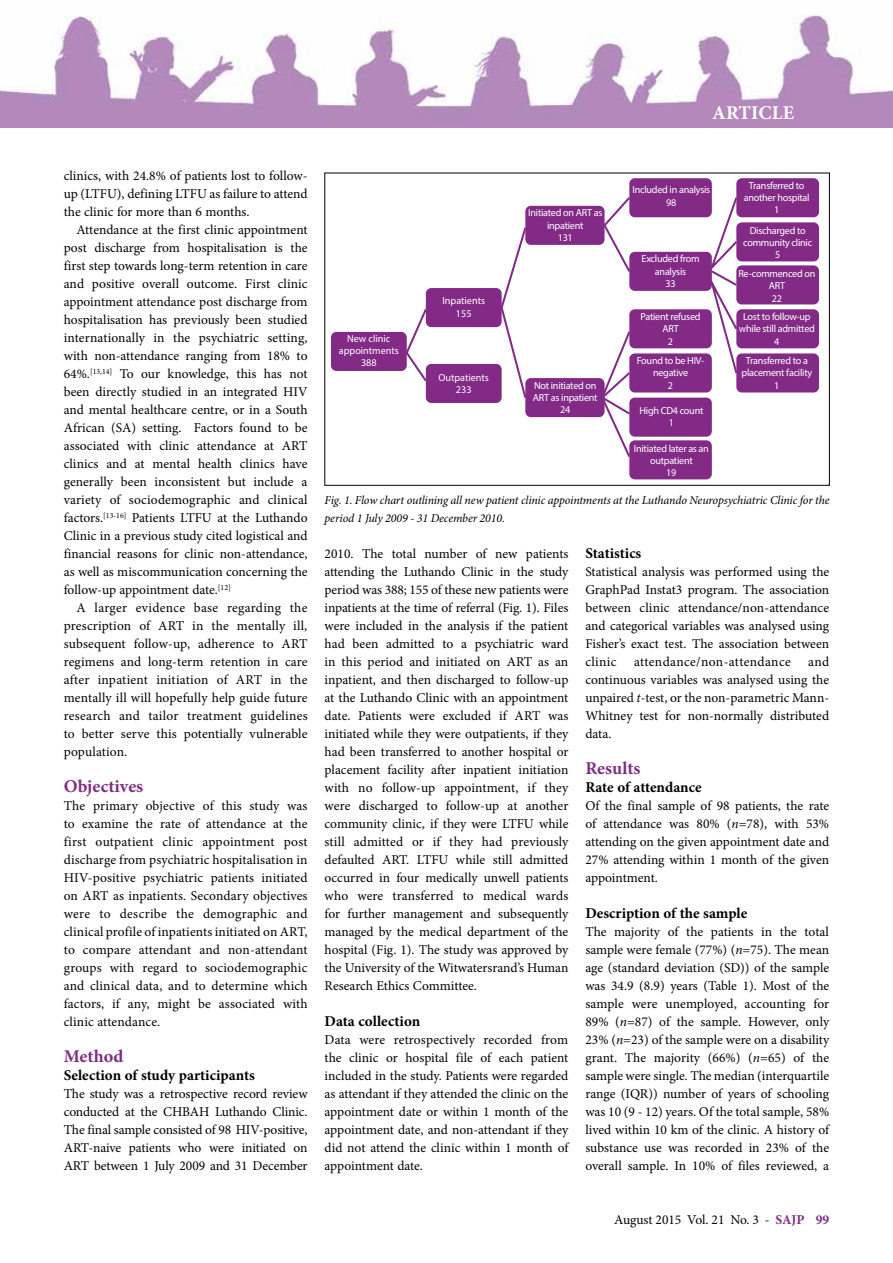
<style>
.page{position:relative;width:893px;height:1263px;background:#fff}
.page>*{position:absolute;margin:0;border:0;box-sizing:border-box;transform-origin:0 0}
.t1{font:700 19.5px "Minion Pro";letter-spacing:.01em;color:#fff}
.t2{font:700 18px "Minion Pro";color:#822a85}
.t3{font:700 15px "Minion Pro";color:#000}
.t4{font:13.5px/18px "Minion Pro";color:#000;text-align:justify}
.t5{font:13.5px "Minion Pro";letter-spacing:.025em;color:#000}
.t6{font:italic 12px/18px "Minion Pro";letter-spacing:-.015em;color:#000}
.t7{font:10.2px/12.3px "Myriad Pro";letter-spacing:-.025em;color:#fff;text-align:center}
.t8{font:10.2px/12.3px "Myriad Pro";color:#fff;text-align:center}
.s1{font-style:italic}
.s2{font-weight:700;color:#822a85}
</style>
<div class="page">
<img style="left:0;top:15px;width:893px;height:113px">
<div style="left:525px;top:206px;width:80px;height:39px;background:#822a85;border-radius:5px"></div>
<div style="left:629px;top:178px;width:83px;height:39px;background:#822a85;border-radius:5px"></div>
<div style="left:525px;top:378px;width:80px;height:39px;background:#822a85;border-radius:5px"></div>
<div style="left:426px;top:288px;width:76px;height:39px;background:#822a85;border-radius:5px"></div>
<div style="left:426px;top:364px;width:76px;height:39px;background:#822a85;border-radius:5px"></div>
<div style="left:331px;top:332px;width:76px;height:39px;background:#822a85;border-radius:5px"></div>
<div style="left:629px;top:252px;width:83px;height:39px;background:#822a85;border-radius:5px"></div>
<div style="left:629px;top:309px;width:83px;height:39px;background:#822a85;border-radius:5px"></div>
<div style="left:629px;top:353px;width:83px;height:39px;background:#822a85;border-radius:5px"></div>
<div style="left:629px;top:398px;width:83px;height:39px;background:#822a85;border-radius:5px"></div>
<div style="left:629px;top:440px;width:83px;height:39px;background:#822a85;border-radius:5px"></div>
<div style="left:736px;top:178px;width:83px;height:39px;background:#822a85;border-radius:5px"></div>
<div style="left:736px;top:222px;width:83px;height:39px;background:#822a85;border-radius:5px"></div>
<div style="left:736px;top:265px;width:83px;height:39px;background:#822a85;border-radius:5px"></div>
<div style="left:736px;top:309px;width:83px;height:39px;background:#822a85;border-radius:5px"></div>
<div style="left:736px;top:353px;width:83px;height:39px;background:#822a85;border-radius:5px"></div>
<svg style="left:404px;top:307px;width:25px;height:77px"></svg>
<svg style="left:499px;top:225px;width:29px;height:175px"></svg>
<svg style="left:602px;top:195px;width:30px;height:79px"></svg>
<svg style="left:599px;top:329px;width:33px;height:130px"></svg>
<svg style="left:705px;top:195px;width:34px;height:180px"></svg>
<h1 class="t1" style="left:712px;top:99px;width:84px">ARTICLE</h1>
<p class="t4" style="left:64px;top:167px;width:245px">clinics, with 24.8% of patients lost to follow&shy;up (LTFU), defining LTFU as failure to attend the clinic for more than 6 months.</p>
<p class="t4" style="left:64px;top:221px;width:245px;text-indent:13px">Attendance at the first clinic appointment post discharge from hospitalisation is the first step towards long-term retention in care and positive overall outcome. First clinic appointment attendance post discharge from hospitalisation has previously been studied internationally in the psychiatric setting, with non-attendance ranging from 18% to 64%.<sup>[13,14]</sup> To our knowledge, this has not been directly studied in an integrated HIV and mental healthcare centre, or in a South African (SA) setting. Factors found to be associated with clinic attendance at ART clinics and at mental health clinics have generally been inconsistent but include a variety of sociodemographic and clinical factors.<sup>[13-16]</sup> Patients LTFU at the Luthando Clinic in a previous study cited logistical and financial reasons for clinic non-attendance, as well as miscommunication concerning the follow-up appointment date.<sup>[12]</sup></p>
<p class="t4" style="left:64px;top:599px;width:245px;text-indent:13px">A larger evidence base regarding the prescription of ART in the mentally ill, subsequent follow-up, adherence to ART regimens and long-term retention in care after inpatient initiation of ART in the mentally ill will hopefully help guide future research and tailor treatment guidelines to better serve this potentially vulnerable population.</p>
<h2 class="t2" style="left:64px;top:774px;width:81px">Objectives</h2>
<p class="t4" style="left:64px;top:797px;width:245px">The primary objective of this study was to examine the rate of attendance at the first outpatient clinic appointment post discharge from psychiatric hospitalisation in HIV-positive psychiatric patients initiated on ART as inpatients. Secondary objectives were to describe the demographic and clinical profile of inpatients initiated on ART, to compare attendant and non-attendant groups with regard to sociodemographic and clinical data, and to determine which factors, if any, might be associated with clinic attendance.</p>
<h2 class="t2" style="left:64px;top:1044px;width:61px">Method</h2>
<p class="t3" style="left:64px;top:1065px;width:193px">Selection of study participants</p>
<p class="t4" style="left:64px;top:1085px;width:245px">The study was a retrospective record review conducted at the CHBAH Luthando Clinic.<br>The final sample consisted of 98 HIV-positive, ART-naive patients who were initiated on ART between 1 July 2009 and 31 December</p>
<p class="t8" style="left:339px;top:332px;width:61px">New clinic appointments<br>388</p>
<p class="t8" style="left:442px;top:295px;width:44px">Inpatients<br>155</p>
<p class="t8" style="left:438px;top:371px;width:52px">Outpatients<br>233</p>
<p class="t7" style="left:528px;top:207px;width:76px">Initiated on ART as inpatient<br>131</p>
<p class="t7" style="left:533px;top:379px;width:66px">Not initiated on<br>ART as inpatient<br>24</p>
<p class="t7" style="left:632px;top:184px;width:79px">Included in analysis<br>98</p>
<p class="t7" style="left:642px;top:253px;width:60px">Excluded from analysis<br>33</p>
<p class="t7" style="left:640px;top:310px;width:62px">Patient refused<br>ART<br>2</p>
<p class="t7" style="left:637px;top:354px;width:69px">Found to be HIV&shy;negative<br>2</p>
<p class="t7" style="left:639px;top:404px;width:65px">High CD4 count<br>1</p>
<p class="t7" style="left:634px;top:442px;width:77px">Initiated later as an outpatient<br>19</p>
<p class="t7" style="left:744px;top:179px;width:67px">Transferred to another hospital<br>1</p>
<p class="t7" style="left:743px;top:224px;width:71px">Discharged to community clinic<br>5</p>
<p class="t7" style="left:738px;top:267px;width:79px">Re-commenced on<br>ART<br>22</p>
<p class="t7" style="left:739px;top:310px;width:78px">Lost to follow-up while still admitted<br>4</p>
<p class="t7" style="left:741px;top:354px;width:72px">Transferred to a placement facility<br>1</p>
<p class="t6" style="left:325px;top:491px;width:506px">Fig. 1. Flow chart outlining all new patient clinic appointments at the Luthando Neuropsychiatric Clinic for the period 1 July 2009 - 31 December 2010.</p>
<p class="t4" style="left:325px;top:545px;width:245px">2010. The total number of new patients attending the Luthando Clinic in the study period was 388; 155 of these new patients were inpatients at the time of referral (Fig. 1). Files were included in the analysis if the patient had been admitted to a psychiatric ward in this period and initiated on ART as an inpatient, and then discharged to follow-up at the Luthando Clinic with an appointment date. Patients were excluded if ART was initiated while they were outpatients, if they had been transferred to another hospital or placement facility after inpatient initiation with no follow-up appointment, if they were discharged to follow-up at another community clinic, if they were LTFU while still admitted or if they had previously defaulted ART. LTFU while still admitted occurred in four medically unwell patients who were transferred to medical wards for further management and subsequently managed by the medical department of the hospital (Fig. 1). The study was approved by the University of the Witwatersrand’s Human Research Ethics Committee.</p>
<p class="t3" style="left:325px;top:1011px;width:97px">Data collection</p>
<p class="t4" style="left:325px;top:1031px;width:245px">Data were retrospectively recorded from the clinic or hospital file of each patient included in the study. Patients were regarded as attendant if they attended the clinic on the appointment date or within 1 month of the appointment date, and non-attendant if they did not attend the clinic within 1 month of appointment date.</p>
<p class="t3" style="left:585px;top:543px;width:57px">Statistics</p>
<p class="t4" style="left:585px;top:563px;width:245px">Statistical analysis was performed using the GraphPad Instat3 program. The association between clinic attendance/non-attendance and categorical variables was analysed using Fisher’s exact test. The association between clinic</p>
<p class="t4" style="left:585px;top:653px;width:245px;text-indent:223px">and continuous variables was analysed using the unpaired <span class="s1">t</span>-test, or the non-parametric Mann-Whitney test for non-normally distributed data.</p>
<h2 class="t2" style="left:585px;top:756px;width:57px">Results</h2>
<p class="t3" style="left:585px;top:777px;width:118px">Rate of attendance</p>
<p class="t4" style="left:585px;top:797px;width:245px">Of the final sample of 98 patients, the rate of attendance was 80% (<span class="s1">n</span>=78), with 53% attending on the given appointment date and 27% attending within 1 month of the given appointment.</p>
<p class="t3" style="left:585px;top:903px;width:164px">Description of the sample</p>
<p class="t4" style="left:585px;top:923px;width:245px">The majority of the patients in the total sample were female (77%) (<span class="s1">n</span>=75). The mean age (standard deviation (SD)) of the sample was 34.9 (8.9) years (Table 1). Most of the sample were unemployed, accounting for 89% (<span class="s1">n</span>=87) of the sample. However, only 23% (<span class="s1">n</span>=23) of the sample were on a disability grant. The majority (66%) (<span class="s1">n</span>=65) of the sample were single. The median (interquartile range (IQR)) number of years of schooling was 10 (9 - 12) years. Of the total sample, 58% lived within 10 km of the clinic. A history of substance use was recorded in 23% of the overall sample. In 10% of files reviewed, a</p>
<p class="t5" style="left:634px;top:653px;width:158px">attendance/non-attendance</p>
<p class="t4" style="left:614px;top:1211px;width:216px">August 2015 Vol. 21 No. 3 - <span class="s2">SAJP 99</span></p>
</div>
